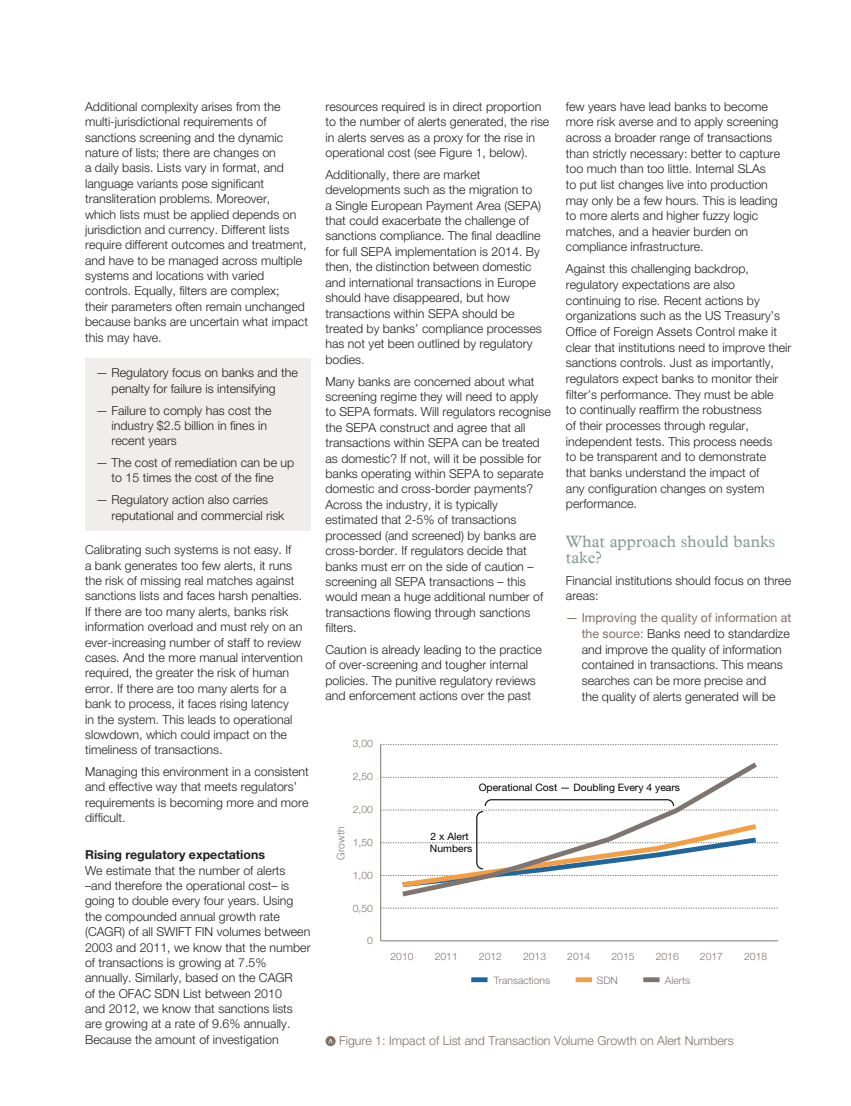
<style>
.page{position:relative;width:851px;height:1106px;background:#fff}
.page>*{position:absolute;margin:0;border:0;box-sizing:border-box;transform-origin:0 0}
.t1{font:16.5px/16px "Plantin";color:#859a98}
.t2{font:300 12.3px/15.3px "Helvetica Neue LT Std";color:#231f20}
.t3{font:300 12.3px "Helvetica Neue LT Std";color:#807066}
.t4{font:700 12.3px "Helvetica Neue LT Std";color:#231f20}
.t5{font:300 10.35px "Helvetica Neue LT Std";letter-spacing:.025em;color:#7e7571}
.t6{font:300 10.2px "Helvetica Neue LT Std";color:#7e7571}
.t7{font:10.2px/12.3px "Helvetica Neue LT Std";color:#000}
.s1{font-weight:400;color:#807066}
</style>
<div class="page">
<div style="left:85px;top:358px;width:225px;height:172px;background:#f0edec"></div>
<svg style="left:381px;top:907px;width:397px;height:1px"></svg>
<svg style="left:381px;top:777px;width:397px;height:1px"></svg>
<svg style="left:381px;top:744px;width:397px;height:1px"></svg>
<hr style="left:380px;top:744px;width:1px;height:196px;background:#7e7571">
<hr style="left:380px;top:940px;width:398px;height:1px;background:#7e7571">
<svg style="left:397px;top:762px;width:365px;height:135px"></svg>
<svg style="left:380px;top:798px;width:398px;height:92px"></svg>
<div style="left:471px;top:977px;width:16px;height:5px;background:#20669e"></div>
<div style="left:575px;top:977px;width:17px;height:5px;background:#f39d44"></div>
<div style="left:643px;top:977px;width:16px;height:5px;background:#7e7571"></div>
<svg style="left:325px;top:1036px;width:10px;height:10px"></svg>
<svg style="left:328px;top:1039px;width:5px;height:4px"></svg>
<p class="t2" style="left:85px;top:99px;width:224px">Additional complexity arises from the multi-jurisdictional requirements of sanctions screening and the dynamic nature of lists; there are changes on<br>a daily basis. Lists vary in format, and language variants pose significant transliteration problems. Moreover,<br>which lists must be applied depends on jurisdiction and currency. Different lists require different outcomes and treatment, and have to be managed across multiple systems and locations with varied controls. Equally, filters are complex;<br>their parameters often remain unchanged because banks are uncertain what impact this may have.</p>
<p class="t2" style="left:96px;top:365px;width:203px;text-align:center">— Regulatory focus on banks and the penalty for failure is intensifying</p>
<p class="t2" style="left:111px;top:402px;width:161px;text-indent:-16px">— Failure to comply has cost the industry $2.5 billion in fines in recent years</p>
<p class="t2" style="left:96px;top:455px;width:200px;text-align:center">— The cost of remediation can be up to 15 times the cost of the fine</p>
<p class="t2" style="left:111px;top:492px;width:174px;text-indent:-16px">— Regulatory action also carries reputational and commercial risk</p>
<p class="t2" style="left:85px;top:542px;width:219px">Calibrating such systems is not easy. If<br>a bank generates too few alerts, it runs the risk of missing real matches against sanctions lists and faces harsh penalties.<br>If there are too many alerts, banks risk information overload and must rely on an ever-increasing number of staff to review cases. And the more manual intervention required, the greater the risk of human error. If there are too many alerts for a bank to process, it faces rising latency<br>in the system. This leads to operational slowdown, which could impact on the timeliness of transactions.</p>
<p class="t2" style="left:85px;top:763px;width:225px">Managing this environment in a consistent and effective way that meets regulators’ requirements is becoming more and more difficult.</p>
<p class="t4" style="left:85px;top:847px;width:181px">Rising regulatory expectations</p>
<p class="t2" style="left:85px;top:862px;width:227px">We estimate that the number of alerts –and therefore the operational cost– is going to double every four years. Using the compounded annual growth rate (CAGR) of all SWIFT FIN volumes between 2003 and 2011, we know that the number of transactions is growing at 7.5% annually. Similarly, based on the CAGR<br>of the OFAC SDN List between 2010<br>and 2012, we know that sanctions lists are growing at a rate of 9.6% annually.<br>Because the amount of investigation</p>
<p class="t2" style="left:325px;top:98px;width:225px">resources required is in direct proportion to the number of alerts generated, the rise in alerts serves as a proxy for the rise in operational cost (see Figure 1, below).</p>
<p class="t2" style="left:325px;top:166px;width:218px">Additionally, there are market developments such as the migration to a Single European Payment Area (SEPA) that could exacerbate the challenge of sanctions compliance. The final deadline for full SEPA implementation is 2014. By then, the distinction between domestic and international transactions in Europe should have disappeared, but how transactions within SEPA should be treated by banks’ compliance processes has not yet been outlined by regulatory bodies.</p>
<p class="t2" style="left:325px;top:373px;width:227px">Many banks are concerned about what screening regime they will need to apply to SEPA formats. Will regulators recognise the SEPA construct and agree that all transactions within SEPA can be treated as domestic? If not, will it be possible for banks operating within SEPA to separate domestic and cross-border payments?<br>Across the industry, it is typically estimated that 2-5% of transactions processed (and screened) by banks are cross-border. If regulators decide that banks must err on the side of caution – screening all SEPA transactions – this would mean a huge additional number of transactions flowing through sanctions filters.</p>
<p class="t2" style="left:325px;top:641px;width:218px">Caution is already leading to the practice of over-screening and tougher internal policies. The punitive regulatory reviews and enforcement actions over the past</p>
<p class="t6" style="left:353px;top:737px;width:22px">3,00</p>
<p class="t2" style="left:566px;top:98px;width:216px">few years have lead banks to become more risk averse and to apply screening across a broader range of transactions than strictly necessary: better to capture too much than too little. Internal SLAs<br>to put list changes live into production may only be a few hours. This is leading to more alerts and higher fuzzy logic matches, and a heavier burden on compliance infrastructure.</p>
<p class="t2" style="left:566px;top:261px;width:227px">Against this challenging backdrop, regulatory expectations are also continuing to rise. Recent actions by organizations such as the US Treasury’s Office of Foreign Assets Control make it clear that institutions need to improve their sanctions controls. Just as importantly, regulators expect banks to monitor their filter’s performance. They must be able<br>to continually reaffirm the robustness<br>of their processes through regular, independent tests. This process needs<br>to be transparent and to demonstrate<br>that banks understand the impact of<br>any configuration changes on system performance.</p>
<h1 class="t1" style="left:566px;top:534px;width:211px">What approach should banks take?</h1>
<p class="t2" style="left:566px;top:572px;width:227px">Financial institutions should focus on three areas:</p>
<p class="t2" style="left:581px;top:610px;width:211px;text-indent:-16px"><span class="s1">— Improving the quality of information at the source:</span> Banks need to standardize and improve the quality of information contained in transactions. This means searches can be more precise and<br>the quality of alerts generated will be</p>
<p class="t5" style="left:334px;top:860px;width:35px;rotate:-90deg">Growth</p>
<p class="t6" style="left:353px;top:770px;width:22px">2,50</p>
<p class="t6" style="left:353px;top:803px;width:22px">2,00</p>
<p class="t6" style="left:353px;top:836px;width:22px">1,50</p>
<p class="t6" style="left:353px;top:868px;width:22px">1,00</p>
<p class="t6" style="left:353px;top:901px;width:22px">0,50</p>
<p class="t6" style="left:367px;top:934px;width:7px">0</p>
<p class="t7" style="left:478px;top:781px;width:203px">Operational Cost — Doubling Every 4 years</p>
<p class="t7" style="left:430px;top:830px;width:44px">2 x Alert<br>Numbers</p>
<p class="t6" style="left:390px;top:950px;width:25px">2010</p>
<p class="t6" style="left:434px;top:950px;width:25px">2011</p>
<p class="t6" style="left:479px;top:950px;width:25px">2012</p>
<p class="t6" style="left:523px;top:950px;width:25px">2013</p>
<p class="t6" style="left:567px;top:950px;width:25px">2014</p>
<p class="t6" style="left:611px;top:950px;width:25px">2015</p>
<p class="t6" style="left:655px;top:950px;width:25px">2016</p>
<p class="t6" style="left:699px;top:950px;width:25px">2017</p>
<p class="t6" style="left:744px;top:950px;width:25px">2018</p>
<p class="t6" style="left:494px;top:973px;width:58px">Transactions</p>
<p class="t6" style="left:596px;top:973px;width:22px">SDN</p>
<p class="t6" style="left:664px;top:973px;width:27px">Alerts</p>
<p class="t3" style="left:339px;top:1033px;width:396px">Figure 1: Impact of List and Transaction Volume Growth on Alert Numbers</p>
</div>
